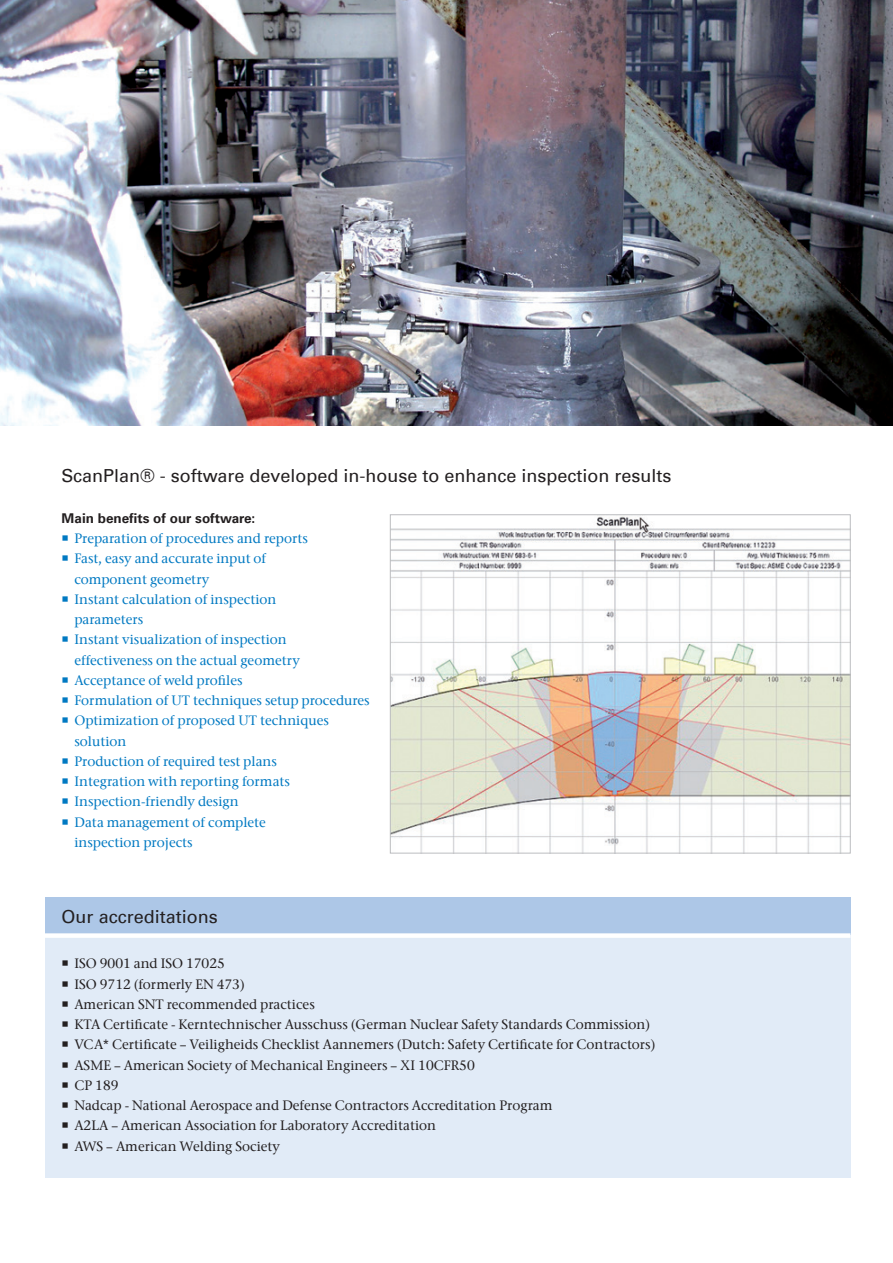
<style>
.page{position:relative;width:893px;height:1263px;background:#fff}
.page>*{position:absolute;margin:0;border:0;box-sizing:border-box;transform-origin:0 0}
.t1{font:18px "Univers Com 55 Roman";color:#231f20}
.t2{font:500 13.5px/20.2px "ITC Stone Serif Com";color:#231f20}
.t3{font:500 13.5px/20.2px "ITC Stone Serif Com";color:#0079c2}
.t4{font:700 13.5px "Univers Com 65";color:#231f20}
</style>
<div class="page">
<div style="left:45px;top:897px;width:805px;height:38px;background:#adc7e7"></div>
<div style="left:45px;top:935px;width:805px;height:243px;background:#e1ebf7"></div>
<div style="left:45px;top:933px;width:805px;height:5px;background:#fff"></div>
<img style="left:392px;top:517px;width:456px;height:334px">
<div style="left:390px;top:515px;width:460px;height:338px;border:1px solid #bcbdc0"></div>
<img style="left:1px;top:0;width:892px;height:425px">
<h1 class="t1" style="left:62px;top:465px;width:611px">ScanPlan® - software developed in-house to enhance inspection results</h1>
<p class="t4" style="left:62px;top:510px;width:195px">Main benefits of our software:</p>
<p class="t3" style="left:74px;top:528px;width:297px">Preparation of procedures and reports<br>Fast, easy and accurate input of<br>component geometry<br>Instant calculation of inspection<br>parameters<br>Instant visualization of inspection<br>effectiveness on the actual geometry<br>Acceptance of weld profiles<br>Formulation of UT techniques setup procedures<br>Optimization of proposed UT techniques solution<br>Production of required test plans<br>Integration with reporting formats<br>Inspection-friendly design<br>Data management of complete<br>inspection projects</p>
<h1 class="t1" style="left:62px;top:906px;width:158px">Our accreditations</h1>
<p class="t2" style="left:74px;top:953px;width:583px">ISO 9001 and ISO 17025<br>ISO 9712 (formerly EN 473)<br>American SNT recommended practices<br>KTA Certificate - Kerntechnischer Ausschuss (German Nuclear Safety Standards Commission)<br>VCA* Certificate – Veiligheids Checklist Aannemers (Dutch: Safety Certificate for Contractors)<br>ASME – American Society of Mechanical Engineers – XI 10CFR50<br>CP 189<br>Nadcap - National Aerospace and Defense Contractors Accreditation Program<br>A2LA – American Association for Laboratory Accreditation<br>AWS – American Welding Society</p>
</div>
